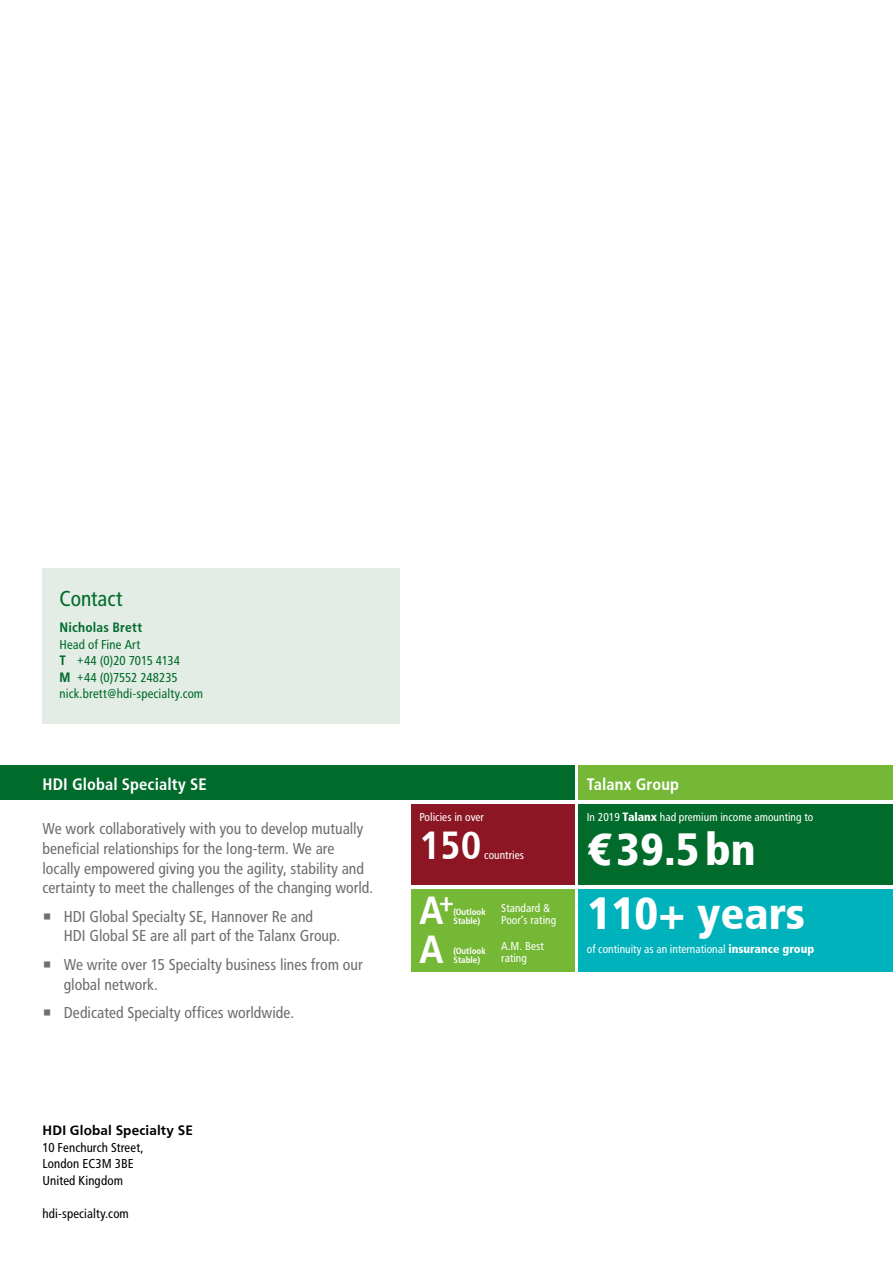
<style>
.page{position:relative;width:893px;height:1263px;background:#fff}
.page>*{position:absolute;margin:0;border:0;box-sizing:border-box;transform-origin:0 0}
.t1{font:45px/63.9px "HDI Gerling Sans Cond Black";color:#fff}
.t2{font:39px "HDI Gerling Sans Cond Bold";color:#fff}
.t3{font:22.5px "HDI Gerling Sans Cond Regular";letter-spacing:-.005em;color:#006b2b}
.t4{font:16.5px/19.8px "HDI Gerling Sans Cond Regular";color:#6f6f6e}
.t5{font:16.5px "HDI Gerling Sans Cond Bold";letter-spacing:.005em;color:#fff}
.t6{font:13.5px/16.5px "HDI Gerling Sans Cond Regular";letter-spacing:.005em;color:#006b2b}
.t7{font:13.5px/16.5px "HDI Gerling Sans Cond Regular";letter-spacing:.005em;color:#000}
.t8{font:13.5px "HDI Gerling Sans Bold";letter-spacing:.01em;color:#000}
.t9{font:13.5px "HDI Gerling Sans Cond Bold";letter-spacing:.015em;color:#006b2b}
.t10{font:12px/12px "HDI Gerling Sans Cond Regular";color:#fff}
.t11{font:9px/9px "HDI Gerling Sans Cond Bold";color:#fff}
.s1{font-family:"HDI Gerling Sans Cond Bold"}
.s2{font-family:"HDI Gerling Sans Cond Black"}
</style>
<div class="page">
<div style="left:0;top:765px;width:574px;height:34px;background:#006b2b"></div>
<div style="left:578px;top:765px;width:315px;height:34px;background:#75b836"></div>
<div style="left:578px;top:804px;width:315px;height:80px;background:#006b2b"></div>
<div style="left:578px;top:889px;width:315px;height:83px;background:#00b2bb"></div>
<div style="left:411px;top:804px;width:163px;height:80px;background:#8d1625"></div>
<div style="left:411px;top:889px;width:163px;height:83px;background:#75b836"></div>
<div style="left:43px;top:568px;width:357px;height:156px;background:#e4ede5"></div>
<h3 class="t3" style="left:60px;top:587px;width:64px">Contact</h3>
<p class="t9" style="left:60px;top:620px;width:84px">Nicholas Brett</p>
<p class="t6" style="left:60px;top:636px;width:145px">Head of Fine Art<br><span class="s1">T</span> +44 (0)20 7015 4134<br><span class="s1">M</span> +44 (0)7552 248235 nick.brett@hdi-specialty.com</p>
<p class="t5" style="left:43px;top:775px;width:166px">HDI Global Specialty SE</p>
<p class="t5" style="left:587px;top:775px;width:94px">Talanx Group</p>
<p class="t10" style="left:587px;top:811px;width:228px">In 2019 <span class="s2">Talanx</span> had premium income amounting to</p>
<h1 class="t1" style="left:587px;top:817px;width:220px">€39.5bn<br>110+ years</h1>
<p class="t10" style="left:587px;top:943px;width:229px">of continuity as an international <span class="s2">insurance group</span></p>
<p class="t10" style="left:420px;top:811px;width:66px">Policies in over</p>
<h2 class="t2" style="left:420px;top:823px;width:64px">150</h2>
<p class="t4" style="left:43px;top:819px;width:332px">We work collaboratively with you to develop mutually beneficial relationships for the long-term. We are locally empowered giving you the agility, stability and certainty to meet the challenges of the changing world.</p>
<p class="t4" style="left:64px;top:906px;width:278px;text-indent:-21px">• HDI Global Specialty SE, Hannover Re and<br>HDI Global SE are all part of the Talanx Group.</p>
<p class="t4" style="left:64px;top:955px;width:300px;text-indent:-21px">• We write over 15 Specialty business lines from our global network.</p>
<p class="t4" style="left:43px;top:1003px;width:253px">• Dedicated Specialty offices worldwide.</p>
<p class="t10" style="left:484px;top:849px;width:41px">countries</p>
<h2 class="t2" style="left:420px;top:888px;width:37px">A<sup>+</sup></h2>
<p class="t11" style="left:454px;top:908px;width:34px">(Outlook<br>Stable)</p>
<h2 class="t2" style="left:420px;top:926px;width:25px">A</h2>
<p class="t11" style="left:453px;top:946px;width:34px">(Outlook<br>Stable)</p>
<p class="t10" style="left:501px;top:903px;width:56px">Standard &amp;<br>Poor‘s rating</p>
<p class="t10" style="left:501px;top:941px;width:44px">A.M. Best rating</p>
<p class="t8" style="left:43px;top:1122px;width:152px">HDI Global Specialty SE</p>
<p class="t7" style="left:43px;top:1139px;width:102px">10 Fenchurch Street,<br>London EC3M 3BE<br>United Kingdom</p>
<p class="t7" style="left:43px;top:1205px;width:88px">hdi-specialty.com</p>
</div>
